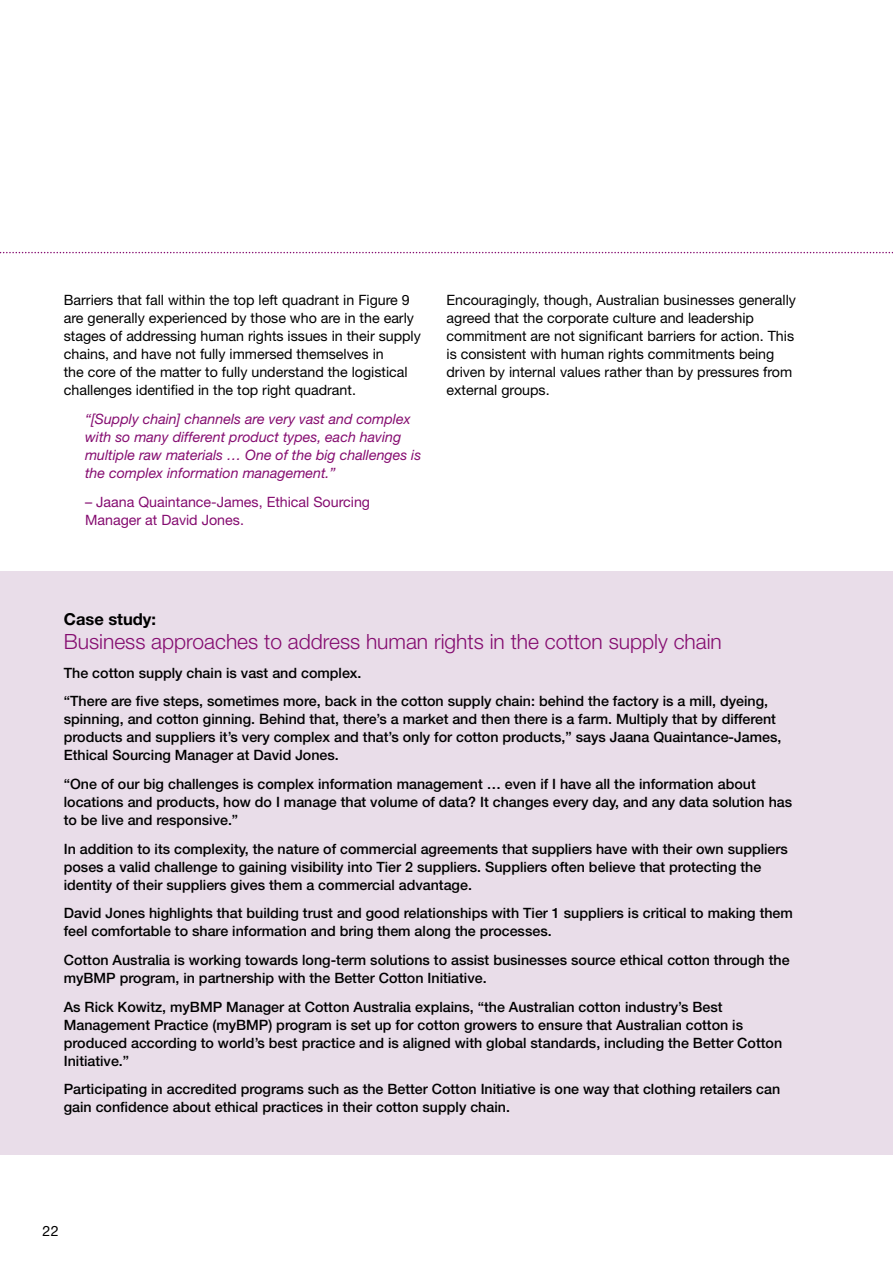
<style>
.page{position:relative;width:893px;height:1263px;background:#fff}
.page>*{position:absolute;margin:0;border:0;box-sizing:border-box;transform-origin:0 0}
.t1{font:300 21px "Helvetica Neue LT Std";color:#850c70}
.t2{font:700 16.5px "Helvetica Neue LT Std";color:#000}
.t3{font:500 14.25px/18px "Helvetica Neue LT Std";color:#000}
.t4{font:14.25px/18px "Helvetica Neue LT Std";color:#000}
.t5{font:italic 14.25px/18px "Helvetica Neue LT Std";color:#850c70}
.t6{font:14.25px/18px "Helvetica Neue LT Std";color:#850c70}
</style>
<div class="page">
<svg style="left:0;top:252px;width:893px;height:1px"></svg>
<div style="left:0;top:571px;width:893px;height:584px;background:#e9dde9"></div>
<p class="t4" style="left:64px;top:291px;width:359px">Barriers that fall within the top left quadrant in Figure 9 are generally experienced by those who are in the early stages of addressing human rights issues in their supply chains, and have not fully immersed themselves in<br>the core of the matter to fully understand the logistical challenges identified in the top right quadrant.</p>
<p class="t5" style="left:85px;top:410px;width:338px">“[Supply chain] channels are very vast and complex with so many different product types, each having multiple raw materials … One of the big challenges is the complex information management.”</p>
<p class="t6" style="left:85px;top:492px;width:287px">– Jaana Quaintance-James, Ethical Sourcing<br>Manager at David Jones.</p>
<p class="t4" style="left:446px;top:291px;width:351px">Encouragingly, though, Australian businesses generally agreed that the corporate culture and leadership commitment are not significant barriers for action. This is consistent with human rights commitments being driven by internal values rather than by pressures from external groups.</p>
<p class="t2" style="left:64px;top:609px;width:94px">Case study:</p>
<h1 class="t1" style="left:64px;top:629px;width:660px">Business approaches to address human rights in the cotton supply chain</h1>
<p class="t3" style="left:64px;top:658px;width:706px;line-height:28.7px">The cotton supply chain is vast and complex.<br>“There are five steps, sometimes more, back in the cotton supply chain: behind the factory is a mill, dyeing,</p>
<p class="t3" style="left:64px;top:710px;width:719px">spinning, and cotton ginning. Behind that, there’s a market and then there is a farm. Multiply that by different products and suppliers it’s very complex and that’s only for cotton products,” says Jaana Quaintance-James,<br>Ethical Sourcing Manager at David Jones.</p>
<p class="t3" style="left:64px;top:775px;width:730px">“One of our big challenges is complex information management … even if I have all the information about locations and products, how do I manage that volume of data? It changes every day, and any data solution has to be live and responsive.”</p>
<p class="t3" style="left:64px;top:839px;width:726px">In addition to its complexity, the nature of commercial agreements that suppliers have with their own suppliers poses a valid challenge to gaining visibility into Tier 2 suppliers. Suppliers often believe that protecting the identity of their suppliers gives them a commercial advantage.</p>
<p class="t3" style="left:64px;top:904px;width:731px">David Jones highlights that building trust and good relationships with Tier 1 suppliers is critical to making them feel comfortable to share information and bring them along the processes.</p>
<p class="t3" style="left:64px;top:951px;width:727px">Cotton Australia is working towards long-term solutions to assist businesses source ethical cotton through the myBMP program, in partnership with the Better Cotton Initiative.</p>
<p class="t3" style="left:64px;top:997px;width:720px">As Rick Kowitz, myBMP Manager at Cotton Australia explains, “the Australian cotton industry’s Best Management Practice (myBMP) program is set up for cotton growers to ensure that Australian cotton is produced according to world’s best practice and is aligned with global standards, including the Better Cotton Initiative.”</p>
<p class="t3" style="left:64px;top:1080px;width:718px">Participating in accredited programs such as the Better Cotton Initiative is one way that clothing retailers can gain confidence about ethical practices in their cotton supply chain.</p>
<p class="t4" style="left:43px;top:1222px;width:18px">22</p>
</div>
